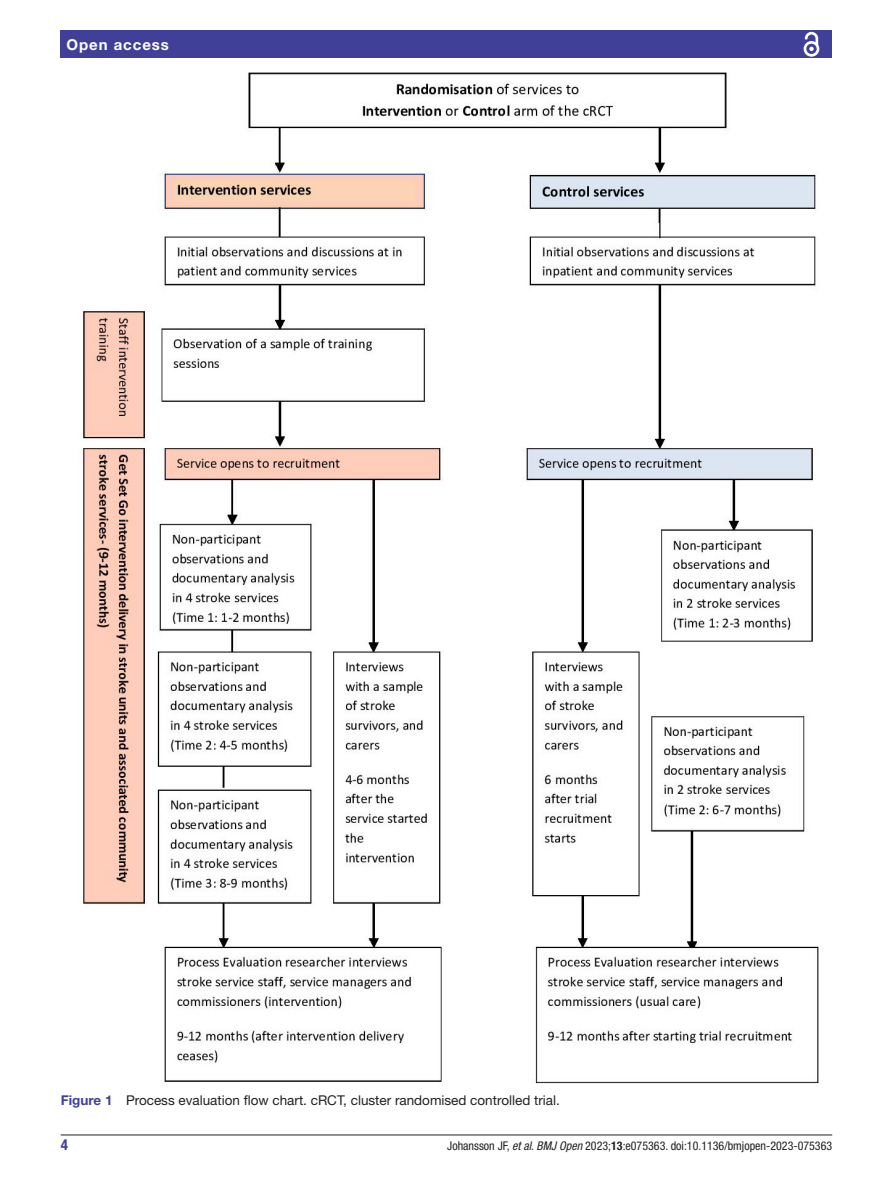
<style>
.page{position:relative;width:893px;height:1191px;background:#fff}
.page>*{position:absolute;margin:0;border:0;box-sizing:border-box;transform-origin:0 0}
.t1{font:700 15px "Helvetica Neue LT Std";letter-spacing:.065em;color:#fff}
.t2{font:700 condensed 15px "Helvetica Neue LT Std";color:#414099}
.t3{font:13.5px "Helvetica Neue LT Std";color:#231f20}
.t4{font:condensed 12px "Helvetica Neue LT Std";color:#231f20}
.s1{font-weight:700;color:#414099}
.s2{font-style:italic}
.s3{font-weight:700}
</style>
<div class="page">
<hr style="left:61px;top:1134px;width:771px;height:1px;background:#231f20">
<div style="left:61px;top:31px;width:771px;height:27px;background:#414099"></div>
<svg style="left:803px;top:31px;width:17px;height:26px"></svg>
<img style="left:81px;top:73px;width:737px;height:1011px">
<p class="t1" style="left:66px;top:35px;width:104px">Open access</p>
<p class="t3" style="left:61px;top:1092px;width:501px"><span class="s1">Figure 1</span> Process evaluation flow chart. cRCT, cluster randomised controlled trial.</p>
<p class="t2" style="left:61px;top:1135px;width:9px">4</p>
<p class="t4" style="left:447px;top:1138px;width:386px">Johansson JF, <span class="s2">et al</span>. <span class="s2">BMJ Open</span> 2023;<span class="s3">13</span>:e075363. doi:10.1136/bmjopen-2023-075363</p>
</div>
